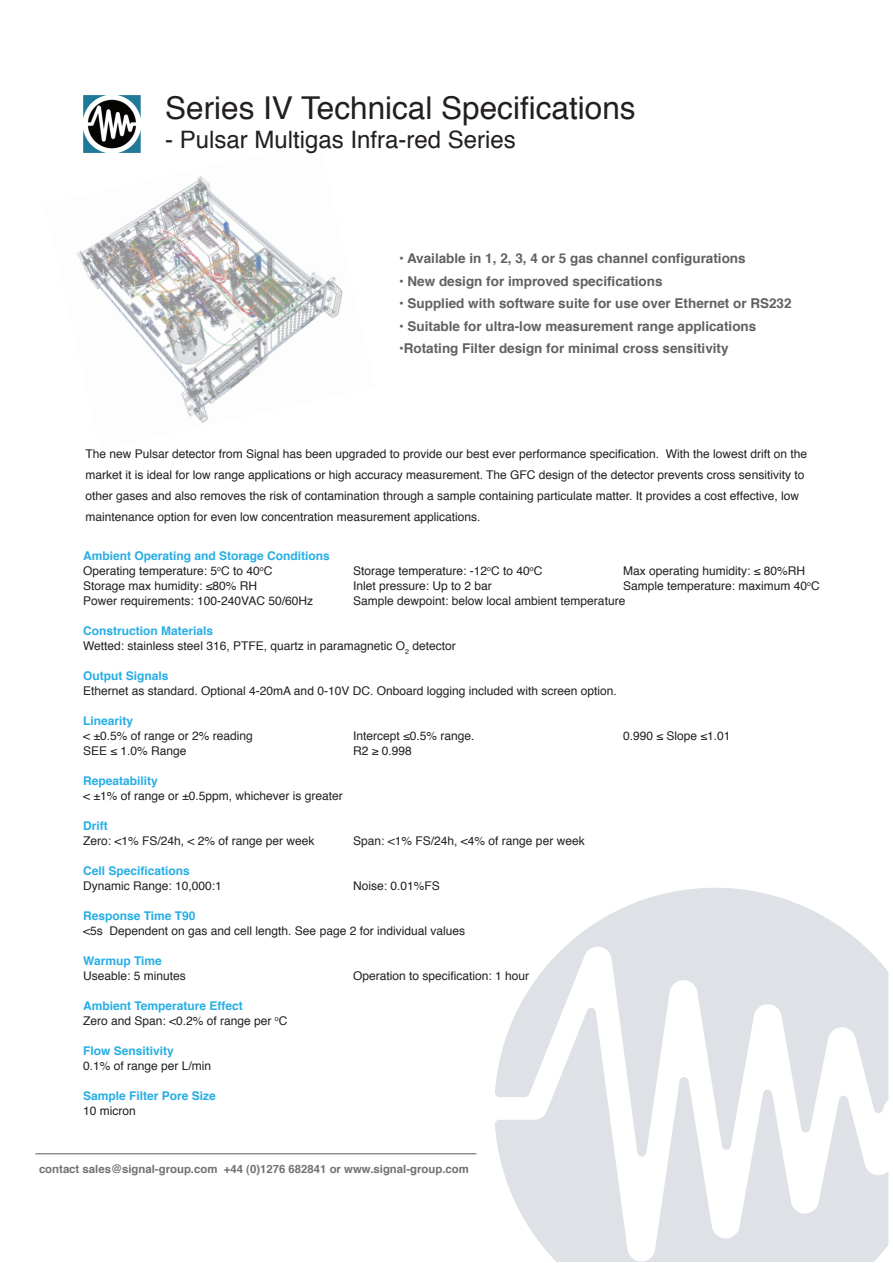
<style>
.page{position:relative;width:893px;height:1263px;background:#fff}
.page>*{position:absolute;margin:0;border:0;box-sizing:border-box;transform-origin:0 0}
.t1{font:31.5px "Helvetica";color:#231f20}
.t2{font:24px "Helvetica";color:#231f20}
.t3{font:700 13.5px "Helvetica";color:#616164}
.t4{font:12px/15px "Helvetica";color:#231f20}
.t5{font:700 12px/15px "Helvetica";color:#26aee4}
.t6{font:700 11.4px "Helvetica";color:#717275}
.s1{font-weight:400;color:#231f20}
.s2{font-weight:700;color:#26aee4}
</style>
<div class="page">
<img style="left:83px;top:95px;width:58px;height:46px">
<svg style="left:495px;top:888px;width:393px;height:374px"></svg>
<svg style="left:888px;top:972px;width:1px;height:273px"></svg>
<hr style="left:35px;top:1153px;width:441px;height:1px;background:#8f9194">
<img style="left:76px;top:141px;width:267px;height:282px">
<p class="t1" style="left:165px;top:83px;width:472px">Series IV Technical Specifications</p>
<p class="t2" style="left:165px;top:121px;width:352px">- Pulsar Multigas Infra-red Series</p>
<p class="t3" style="left:399px;top:248px;width:348px">• Available in 1, 2, 3, 4 or 5 gas channel configurations</p>
<p class="t3" style="left:399px;top:270px;width:265px">• New design for improved specifications</p>
<p class="t3" style="left:399px;top:293px;width:394px">• Supplied with software suite for use over Ethernet or RS232</p>
<p class="t3" style="left:399px;top:315px;width:359px">• Suitable for ultra-low measurement range applications</p>
<p class="t3" style="left:399px;top:338px;width:331px">•Rotating Filter design for minimal cross sensitivity</p>
<p class="t4" style="left:86px;top:444px;width:723px;line-height:21px">The new Pulsar detector from Signal has been upgraded to provide our best ever performance specification. With the lowest drift on the market it is ideal for low range applications or high accuracy measurement. The GFC design of the detector prevents cross sensitivity to other gases and also removes the risk of contamination through a sample containing particulate matter. It provides a cost effective, low maintenance option for even low concentration measurement applications.</p>
<p class="t5" style="left:83px;top:548px;width:248px">Ambient Operating and Storage Conditions<br><span class="s1">Operating temperature: 5</span><sup>o</sup><span class="s1">C to 40</span><sup>o</sup><span class="s1">C</span></p>
<p class="t4" style="left:353px;top:563px;width:191px">Storage temperature: -12<sup>o</sup>C to 40<sup>o</sup>C</p>
<p class="t4" style="left:623px;top:563px;width:183px">Max operating humidity: ≤ 80%RH</p>
<p class="t4" style="left:83px;top:578px;width:175px">Storage max humidity: ≤80% RH</p>
<p class="t4" style="left:353px;top:578px;width:140px">Inlet pressure: Up to 2 bar</p>
<p class="t4" style="left:623px;top:578px;width:198px">Sample temperature: maximum 40<sup>o</sup>C</p>
<p class="t4" style="left:83px;top:593px;width:231px">Power requirements: 100-240VAC 50/60Hz</p>
<p class="t4" style="left:353px;top:593px;width:274px">Sample dewpoint: below local ambient temperature</p>
<p class="t4" style="left:83px;top:623px;width:374px"><span class="s2">Construction Materials<br></span>Wetted: stainless steel 316, PTFE, quartz in paramagnetic O<sub>2</sub> detector</p>
<p class="t4" style="left:83px;top:668px;width:535px"><span class="s2">Output Signals<br></span>Ethernet as standard. Optional 4-20mA and 0-10V DC. Onboard logging included with screen option.</p>
<p class="t4" style="left:83px;top:713px;width:171px"><span class="s2">Linearity<br></span>&lt; ±0.5% of range or 2% reading</p>
<p class="t4" style="left:353px;top:728px;width:123px">Intercept ≤0.5% range.</p>
<p class="t4" style="left:623px;top:728px;width:109px">0.990 ≤ Slope ≤1.01</p>
<p class="t4" style="left:83px;top:743px;width:105px">SEE ≤ 1.0% Range</p>
<p class="t4" style="left:353px;top:743px;width:60px">R2 ≥ 0.998</p>
<p class="t4" style="left:83px;top:773px;width:261px"><span class="s2">Repeatability<br></span>&lt; ±1% of range or ±0.5ppm, whichever is greater</p>
<p class="t4" style="left:83px;top:818px;width:233px"><span class="s2">Drift<br></span>Zero: &lt;1% FS/24h, &lt; 2% of range per week</p>
<p class="t4" style="left:353px;top:833px;width:233px">Span: &lt;1% FS/24h, &lt;4% of range per week</p>
<p class="t4" style="left:83px;top:863px;width:140px"><span class="s2">Cell Specifications<br></span>Dynamic Range: 10,000:1</p>
<p class="t4" style="left:353px;top:878px;width:88px">Noise: 0.01%FS</p>
<p class="t4" style="left:83px;top:908px;width:383px"><span class="s2">Response Time T90<br></span>&lt;5s Dependent on gas and cell length. See page 2 for individual values</p>
<p class="t4" style="left:83px;top:953px;width:104px"><span class="s2">Warmup Time<br></span>Useable: 5 minutes</p>
<p class="t4" style="left:353px;top:968px;width:178px">Operation to specification: 1 hour</p>
<p class="t4" style="left:83px;top:998px;width:206px"><span class="s2">Ambient Temperature Effect<br></span>Zero and Span: &lt;0.2% of range per <sup>o</sup>C</p>
<p class="t4" style="left:83px;top:1043px;width:130px"><span class="s2">Flow Sensitivity<br></span>0.1% of range per L/min</p>
<p class="t5" style="left:83px;top:1088px;width:134px">Sample Filter Pore Size<br><span class="s1">10 micron</span></p>
<p class="t6" style="left:39px;top:1160px;width:431px">contact sales@signal-group.com +44 (0)1276 682841 or www.signal-group.com</p>
</div>
